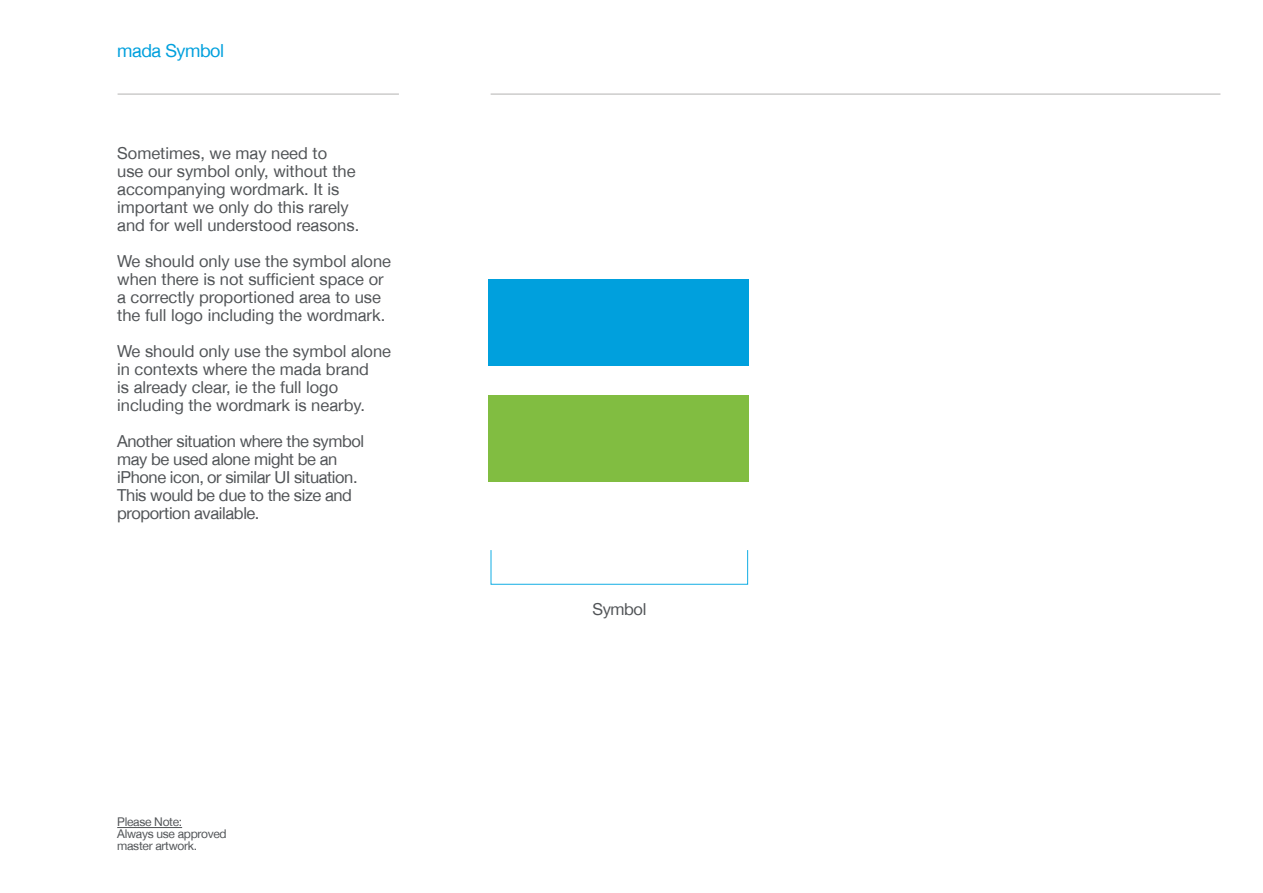
<style>
.page{position:relative;width:1263px;height:893px;background:#fff}
.page>*{position:absolute;margin:0;border:0;box-sizing:border-box;transform-origin:0 0}
.t1{font:18px "Helvetica Neue LT Arabic";letter-spacing:-.025em;color:#00a0dd}
.t2{font:16.5px/18px "Helvetica Neue LT Arabic";color:#515457}
.t3{font:16.5px/18px "Helvetica Neue LT Arabic";letter-spacing:-.025em;color:#515457}
.t4{font:12px/12px "Helvetica Neue LT Arabic";letter-spacing:-.025em;color:#515457}
</style>
<div class="page">
<hr style="left:118px;top:94px;width:281px;height:1px;background:#b3b2b1">
<hr style="left:491px;top:94px;width:729px;height:1px;background:#b3b2b1">
<hr style="left:117px;top:827px;width:65px;height:1px;background:#515457">
<div style="left:491px;top:550px;width:257px;height:35px;border:1px solid #12ade4"></div>
<div style="left:488px;top:395px;width:261px;height:86px;background:#81bd41"></div>
<div style="left:488px;top:279px;width:261px;height:87px;background:#00a0dd"></div>
<p class="t1" style="left:117px;top:40px;width:108px">mada Symbol</p>
<p class="t2" style="left:117px;top:144px;width:244px">Sometimes, we may need to<br>use our symbol only, without the accompanying wordmark. It is important we only do this rarely and for well understood reasons.</p>
<p class="t2" style="left:117px;top:252px;width:275px">We should only use the symbol alone when there is not sufficient space or a correctly proportioned area to use the full logo including the wordmark.</p>
<p class="t2" style="left:117px;top:342px;width:275px">We should only use the symbol alone in contexts where the mada brand<br>is already clear, ie the full logo including the wordmark is nearby.</p>
<p class="t3" style="left:117px;top:432px;width:248px">Another situation where the symbol may be used alone might be an iPhone icon, or similar UI situation.<br>This would be due to the size and proportion available.</p>
<p class="t4" style="left:117px;top:816px;width:111px">Please Note:<br>Always use approved master artwork.</p>
<p class="t2" style="left:592px;top:600px;width:55px">Symbol</p>
</div>
